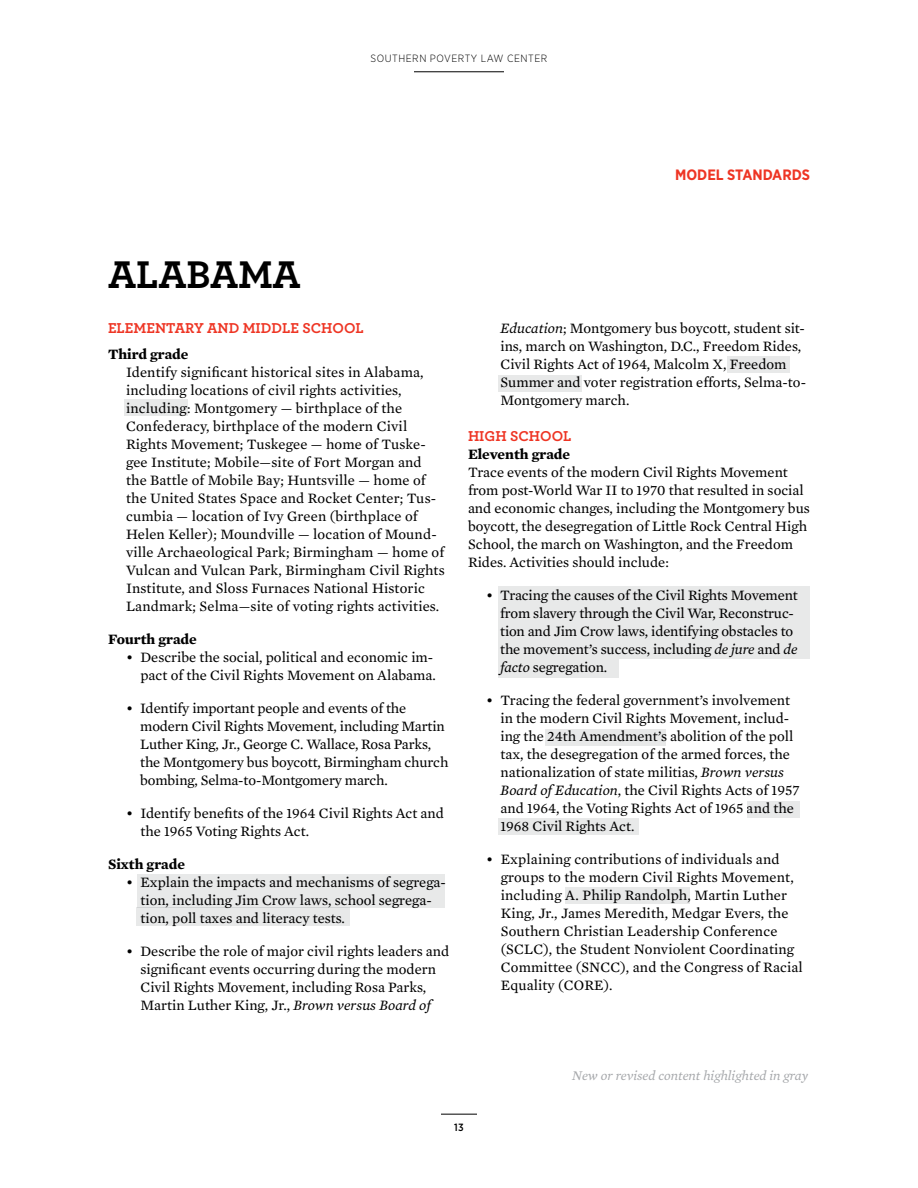
<style>
.page{position:relative;width:918px;height:1188px;background:#fff}
.page>*{position:absolute;margin:0;border:0;box-sizing:border-box;transform-origin:0 0}
.t1{font:700 40.5px "Archer";color:#000}
.t2{font:700 15px "Archer";color:#ee3524}
.t3{font:700 15px "Gotham Narrow";color:#ee3524}
.t4{font:14.7px/18px "Mercury Text G2";color:#000}
.t5{font:700 14.7px "Mercury Text G2";color:#000}
.t6{font:italic 13.5px "Mercury Text G2";color:#a7a9ac}
.t7{font:300 10.5px "Gotham Narrow";letter-spacing:.05em;color:#000}
.t8{font:500 10.5px "Gotham Narrow";color:#000}
.s1{font-style:italic}
</style>
<div class="page">
<hr style="left:441px;top:1114px;width:36px;height:1px;background:#000">
<hr style="left:414px;top:71px;width:90px;height:1px;background:#000">
<div style="left:124px;top:400px;width:63px;height:16px;background:#e8e9e9"></div>
<div style="left:137px;top:875px;width:308px;height:16px;background:#e8e9e9"></div>
<div style="left:137px;top:891px;width:308px;height:16px;background:#e8e9e9"></div>
<div style="left:137px;top:907px;width:213px;height:19px;background:#e8e9e9"></div>
<div style="left:727px;top:356px;width:63px;height:17px;background:#e8e9e9"></div>
<div style="left:498px;top:375px;width:84px;height:16px;background:#e8e9e9"></div>
<div style="left:498px;top:586px;width:312px;height:73px;background:#e8e9e9"></div>
<div style="left:498px;top:659px;width:121px;height:19px;background:#e8e9e9"></div>
<div style="left:545px;top:729px;width:121px;height:16px;background:#e8e9e9"></div>
<div style="left:747px;top:801px;width:52px;height:16px;background:#e8e9e9"></div>
<div style="left:498px;top:819px;width:141px;height:16px;background:#e8e9e9"></div>
<div style="left:565px;top:887px;width:124px;height:17px;background:#e8e9e9"></div>
<p class="t7" style="left:371px;top:52px;width:178px">SOUTHERN POVERTY LAW CENTER</p>
<p class="t3" style="left:675px;top:165px;width:136px">MODEL STANDARDS</p>
<h1 class="t1" style="left:108px;top:243px;width:57px">ALABAMA</h1>
<p class="t2" style="left:108px;top:316px;width:19px">ELEME</p>
<p class="t2" style="left:155px;top:316px;width:206px">NTARY AND MIDDLE SCHOOL</p>
<p class="t5" style="left:108px;top:345px;width:82px">Third grade</p>
<p class="t4" style="left:126px;top:363px;width:320px">Identify significant historical sites in Alabama, including locations of civil rights activities, including: Montgomery — birthplace of the Confederacy, birthplace of the modern Civil Rights Movement; Tuskegee — home of Tuske&shy;gee Institute; Mobile—site of Fort Morgan and the Battle of Mobile Bay; Huntsville — home of the United States Space and Rocket Center; Tus&shy;cumbia — location of Ivy Green (birthplace of Helen Keller); Moundville — location of Mound&shy;ville Archaeological Park; Birmingham — home of Vulcan and Vulcan Park, Birmingham Civil Rights Institute, and Sloss Furnaces National Historic Landmark; Selma—site of voting rights activities.</p>
<p class="t5" style="left:108px;top:630px;width:90px">Fourth grade</p>
<p class="t4" style="left:126px;top:648px;width:311px;text-align:right">• Describe the social, political and economic im&shy;pact of the Civil Rights Movement on Alabama.</p>
<p class="t4" style="left:140px;top:699px;width:310px;text-indent:-14px">• Identify important people and events of the modern Civil Rights Movement, including Martin Luther King, Jr., George C. Wallace, Rosa Parks, the Montgomery bus boycott, Birmingham church bombing, Selma-to-Montgomery march.</p>
<p class="t4" style="left:140px;top:804px;width:305px;text-indent:-14px">• Identify benefits of the 1964 Civil Rights Act and the 1965 Voting Rights Act.</p>
<p class="t5" style="left:108px;top:855px;width:79px">Sixth grade</p>
<p class="t4" style="left:140px;top:873px;width:307px;text-indent:-14px">• Explain the impacts and mechanisms of segrega&shy;tion, including Jim Crow laws, school segrega&shy;tion, poll taxes and literacy tests.</p>
<p class="t4" style="left:126px;top:942px;width:325px;text-align:center">• Describe the role of major civil rights leaders and significant events occurring during the modern Civil Rights Movement, including Rosa Parks, Martin Luther King, Jr., <span class="s1">Brown versus Board of</span></p>
<p class="t4" style="left:500px;top:319px;width:307px"><span class="s1">Education</span>; Montgomery bus boycott, student sit&shy;ins, march on Washington, D.C., Freedom Rides, Civil Rights Act of 1964, Malcolm X, Freedom Summer and voter registration efforts, Selma-to-Montgomery march.</p>
<p class="t2" style="left:468px;top:424px;width:101px">HIGH SCHOOL</p>
<p class="t5" style="left:468px;top:445px;width:104px">Eleventh grade</p>
<p class="t4" style="left:468px;top:463px;width:344px">Trace events of the modern Civil Rights Movement from post-World War II to 1970 that resulted in social and economic changes, including the Montgomery bus boycott, the desegregation of Little Rock Central High School, the march on Washington, and the Freedom Rides. Activities should include:</p>
<p class="t4" style="left:500px;top:586px;width:299px;text-indent:-14px">• Tracing the causes of the Civil Rights Movement from slavery through the Civil War, Reconstruc&shy;tion and Jim Crow laws, identifying obstacles to the movement’s success, including <span class="s1">de jure</span> and <span class="s1">de facto</span> segregation.</p>
<p class="t4" style="left:500px;top:691px;width:300px;text-indent:-14px">• Tracing the federal government’s involvement in the modern Civil Rights Movement, includ&shy;ing the 24th Amendment’s abolition of the poll tax, the desegregation of the armed forces, the nationalization of state militias, <span class="s1">Brown versus Board of Education</span>, the Civil Rights Acts of 1957 and 1964, the Voting Rights Act of 1965 and the 1968 Civil Rights Act.</p>
<p class="t4" style="left:501px;top:850px;width:304px;text-indent:-15px">• Explaining contributions of individuals and groups to the modern Civil Rights Movement, including A. Philip Randolph, Martin Luther King, Jr., James Meredith, Medgar Evers, the Southern Christian Leadership Conference (SCLC), the Student Nonviolent Coordinating Committee (SNCC), and the Congress of Racial Equality (CORE).</p>
<p class="t6" style="left:572px;top:1068px;width:237px">New or revised content highlighted in gray</p>
<p class="t8" style="left:454px;top:1121px;width:11px">13</p>
</div>
